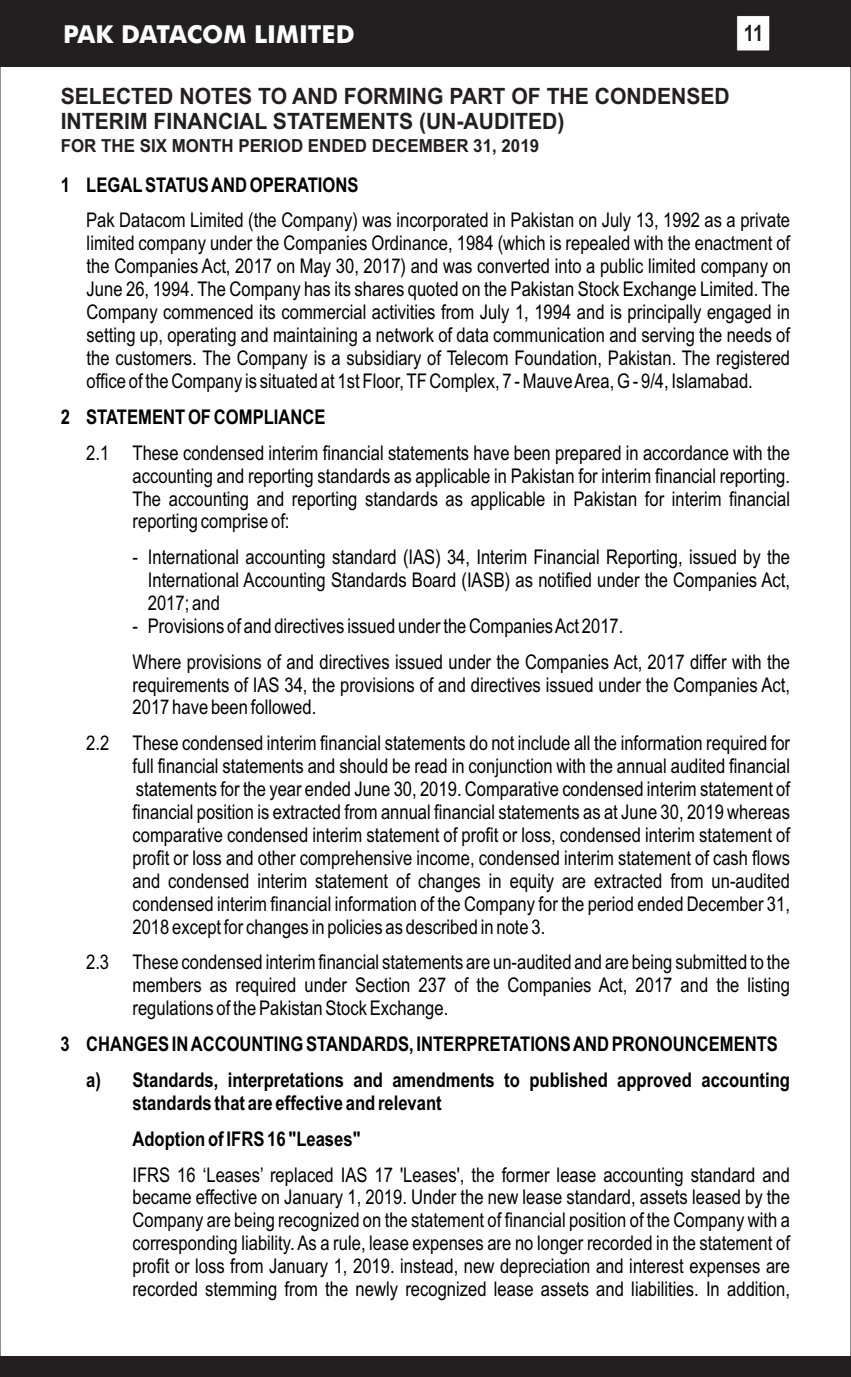
<style>
.page{position:relative;width:851px;height:1377px;background:#fff}
.page>*{position:absolute;margin:0;border:0;box-sizing:border-box;transform-origin:0 0}
.t1{font:700 24.75px "Futura BT";color:#fff}
.t2{font:700 22.5px/25.2px "Arial";color:#231f20;scale:.94 1}
.t3{font:700 22.5px "Arial Narrow";color:#231f20}
.t4{font:20.25px/22.9px "Arial Narrow";color:#000;text-align:justify}
.t5{font:700 20.25px/35.8px "Arial Narrow";color:#000}
.t6{font:700 18px "Arial";color:#231f20;scale:.94 1}
</style>
<div class="page">
<div style="left:0;top:1356px;width:850px;height:21px;background:#231f20"></div>
<div style="left:0;top:0;width:850px;height:67px;background:#231f20"></div>
<svg style="left:736px;top:16px;width:34px;height:35px"></svg>
<p class="t1" style="left:63px;top:24px;width:293px">PAK DATACOM LIMITED</p>
<p class="t3" style="left:743px;top:25px;width:21px">11</p>
<p class="t2" style="left:61px;top:86px;width:713px">SELECTED NOTES TO AND FORMING PART OF THE CONDENSED<br>INTERIM FINANCIAL STATEMENTS (UN-AUDITED)</p>
<p class="t6" style="left:61px;top:139px;width:510px">FOR THE SIX MONTH PERIOD ENDED DECEMBER 31, 2019</p>
<p class="t5" style="left:61px;top:169px;width:299px">1 LEGALSTATUS AND OPERATIONS</p>
<p class="t4" style="left:86px;top:211px;width:706px">Pak Datacom Limited (the Company) was incorporated in Pakistan on July 13, 1992 as a private limited company under the Companies Ordinance, 1984 (which is repealed with the enactment of the Companies Act, 2017 on May 30, 2017) and was converted into a public limited company on June 26, 1994. The Company has its shares quoted on the Pakistan Stock Exchange Limited. The Company commenced its commercial activities from July 1, 1994 and is principally engaged in setting up, operating and maintaining a network of data communication and serving the needs of the customers. The Company is a subsidiary of Telecom Foundation, Pakistan. The registered office of the Company is situated at 1st Floor, TF Complex, 7 - Mauve Area, G - 9/4, Islamabad.</p>
<p class="t5" style="left:61px;top:401px;width:266px">2 STATEMENT OF COMPLIANCE</p>
<p class="t4" style="left:133px;top:443px;width:659px;text-indent:-46px">2.1 These condensed interim financial statements have been prepared in accordance with the accounting and reporting standards as applicable in Pakistan for interim financial reporting.<br>The accounting and reporting standards as applicable in Pakistan for interim financial reporting comprise of:</p>
<p class="t4" style="left:148px;top:547px;width:643px;text-indent:-15px">- International accounting standard (IAS) 34, Interim Financial Reporting, issued by the International Accounting Standards Board (IASB) as notified under the Companies Act, 2017; and</p>
<p class="t4" style="left:132px;top:610px;width:659px;line-height:35.8px">- Provisions of and directives issued under the Companies Act 2017.<br>Where provisions of and directives issued under the Companies Act, 2017 differ with the</p>
<p class="t4" style="left:132px;top:675px;width:659px">requirements of IAS 34, the provisions of and directives issued under the Companies Act,<br>2017 have been followed.</p>
<p class="t4" style="left:132px;top:733px;width:659px;text-indent:-46px">2.2 These condensed interim financial statements do not include all the information required for full financial statements and should be read in conjunction with the annual audited financial statements for the year ended June 30, 2019. Comparative condensed interim statement of financial position is extracted from annual financial statements as at June 30, 2019 whereas comparative condensed interim statement of profit or loss, condensed interim statement of profit or loss and other comprehensive income, condensed interim statement of cash flows and condensed interim statement of changes in equity are extracted from un-audited condensed interim financial information of the Company for the period ended December 31, 2018 except for changes in policies as described in note 3.</p>
<p class="t4" style="left:132px;top:952px;width:659px;text-indent:-46px">2.3 These condensed interim financial statements are un-audited and are being submitted to the members as required under Section 237 of the Companies Act, 2017 and the listing regulations of the Pakistan Stock Exchange.</p>
<p class="t5" style="left:86px;top:1028px;width:705px;text-indent:-25px">3 CHANGES IN ACCOUNTING STANDARDS, INTERPRETATIONS AND PRONOUNCEMENTS a) Standards, interpretations and amendments to published approved accounting</p>
<p class="t5" style="left:132px;top:1087px;width:311px">standards that are effective and relevant<br>Adoption of IFRS 16 "Leases"</p>
<p class="t4" style="left:132px;top:1165px;width:659px">IFRS 16 ‘Leases’ replaced IAS 17 'Leases', the former lease accounting standard and became effective on January 1, 2019. Under the new lease standard, assets leased by the Company are being recognized on the statement of financial position of the Company with a corresponding liability. As a rule, lease expenses are no longer recorded in the statement of profit or loss from January 1, 2019. instead, new depreciation and interest expenses are recorded stemming from the newly recognized lease assets and liabilities. In addition,</p>
</div>
